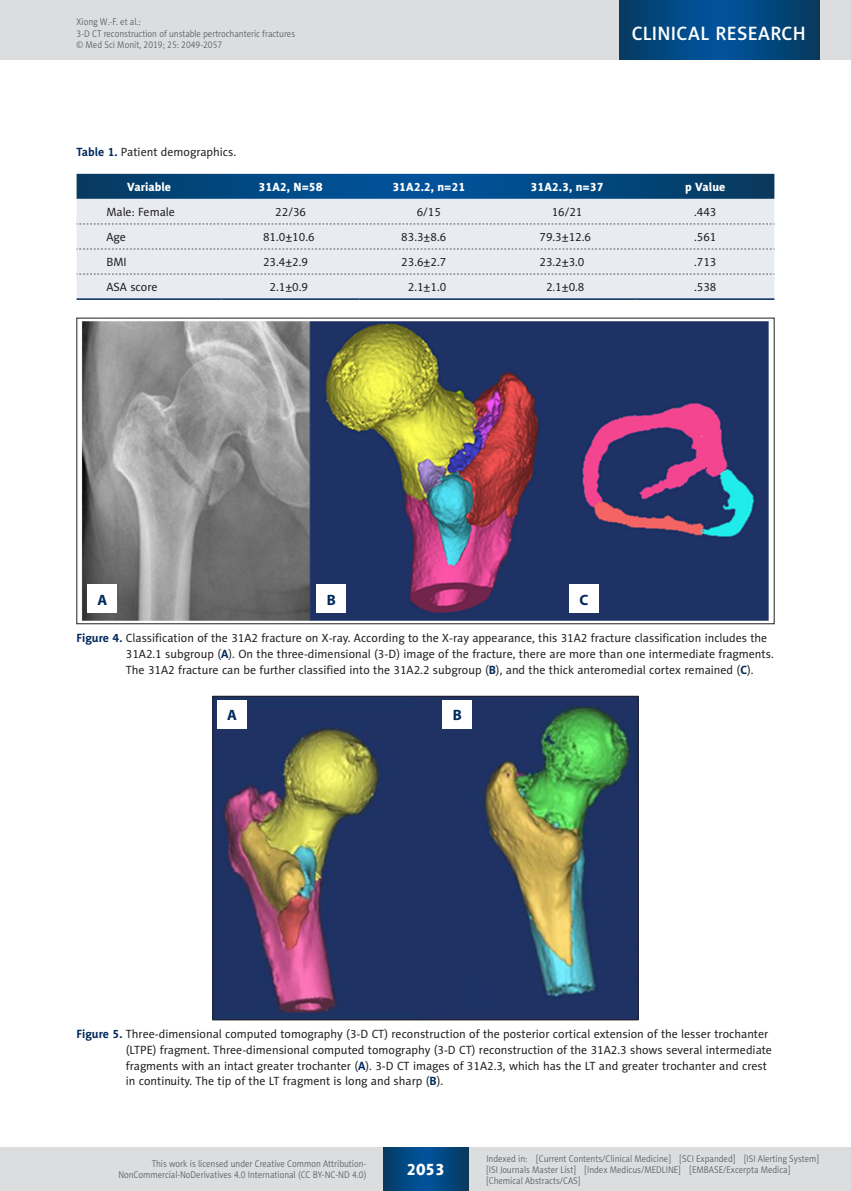
<style>
.page{position:relative;width:851px;height:1191px;background:#fff}
.page>*{position:absolute;margin:0;border:0;box-sizing:border-box;transform-origin:0 0}
.t1{font:19.5px "Naomi Sans EFN Medium";letter-spacing:.015em;color:#fff}
.t2{font:16.5px "Naomi Sans EFN Heavy";color:#fff}
.t3{font:700 15px "Myriad Pro";color:#00295c}
.MSM_Rycina_tytul{font:12px/15.8px "Naomi Sans EFN";color:#231f20}
.MSM_Tabela_zawartosc{font:12px "Naomi Sans EFN";color:#231f20}
.MSM_Tabela_Head{font:12px "Naomi Sans EFN Heavy";color:#fff}
.MSM_Tabela_tytul{font:12px "Naomi Sans EFN";color:#231f20}
.t4{font:9.75px/11.2px "Naomi Sans EFN Light";color:#57585a;scale:.9 1}
.s1{font-weight:700;color:#00295c}
</style>
<div class="page">
<img style="left:215px;top:698px;width:421px;height:320px">
<div style="left:213px;top:696px;width:425px;height:324px;border:1px solid #231f20"></div>
<div style="left:217px;top:700px;width:30px;height:28px;background:#fff"></div>
<div style="left:442px;top:700px;width:30px;height:28px;background:#fff"></div>
<svg style="left:77px;top:174px;width:697px;height:25px;background:#04487f"></svg>
<div style="left:77px;top:199px;width:697px;height:99px;background:#e8ebf2"></div>
<svg style="left:77px;top:224px;width:697px;height:1px"></svg>
<svg style="left:77px;top:249px;width:697px;height:1px"></svg>
<svg style="left:77px;top:274px;width:697px;height:1px"></svg>
<hr style="left:77px;top:298px;width:144px;height:2px;background:#00295c">
<hr style="left:221px;top:298px;width:139px;height:2px;background:#00295c">
<hr style="left:360px;top:298px;width:138px;height:2px;background:#00295c">
<hr style="left:498px;top:298px;width:138px;height:2px;background:#00295c">
<hr style="left:636px;top:298px;width:138px;height:2px;background:#00295c">
<img style="left:81px;top:321px;width:688px;height:300px">
<div style="left:88px;top:585px;width:29px;height:28px;background:#fff"></div>
<div style="left:316px;top:585px;width:30px;height:28px;background:#fff"></div>
<div style="left:569px;top:585px;width:29px;height:28px;background:#fff"></div>
<div style="left:0;top:1148px;width:850px;height:43px;background:#dcdddf"></div>
<svg style="left:383px;top:1147px;width:85px;height:43px;background:#02477e"></svg>
<div style="left:0;top:0;width:850px;height:60px;background:#dcdddf"></div>
<svg style="left:619px;top:0;width:200px;height:60px;background:#02477e"></svg>
<p class="t4" style="left:77px;top:16px;width:244px">Xiong W.-F. et al.:<br>3-D CT reconstruction of unstable pertrochanteric fractures © Med Sci Monit, 2019; 25: 2049-2057</p>
<h1 class="t1" style="left:631px;top:22px;width:175px">CLINICAL RESEARCH</h1>
<p class="MSM_Tabela_tytul" style="left:77px;top:145px;width:161px"><span class="s1">Table 1.</span> Patient demographics.</p>
<p class="MSM_Tabela_Head" style="left:127px;top:179px;width:45px">Variable</p>
<p class="MSM_Tabela_Head" style="left:258px;top:179px;width:66px">31A2, N=58</p>
<p class="MSM_Tabela_Head" style="left:392px;top:179px;width:75px">31A2.2, n=21</p>
<p class="MSM_Tabela_Head" style="left:530px;top:179px;width:75px">31A2.3, n=37</p>
<p class="MSM_Tabela_Head" style="left:685px;top:179px;width:42px">p Value</p>
<p class="MSM_Tabela_zawartosc" style="left:106px;top:205px;width:70px">Male: Female</p>
<p class="MSM_Tabela_zawartosc" style="left:275px;top:205px;width:32px">22/36</p>
<p class="MSM_Tabela_zawartosc" style="left:416px;top:205px;width:26px">6/15</p>
<p class="MSM_Tabela_zawartosc" style="left:551px;top:205px;width:32px">16/21</p>
<p class="MSM_Tabela_zawartosc" style="left:694px;top:205px;width:24px">.443</p>
<p class="MSM_Tabela_zawartosc" style="left:106px;top:230px;width:21px">Age</p>
<p class="MSM_Tabela_zawartosc" style="left:263px;top:230px;width:53px">81.0±10.6</p>
<p class="MSM_Tabela_zawartosc" style="left:401px;top:230px;width:46px">83.3±8.6</p>
<p class="MSM_Tabela_zawartosc" style="left:539px;top:230px;width:53px">79.3±12.6</p>
<p class="MSM_Tabela_zawartosc" style="left:694px;top:230px;width:24px">.561</p>
<p class="MSM_Tabela_zawartosc" style="left:106px;top:255px;width:22px">BMI</p>
<p class="MSM_Tabela_zawartosc" style="left:263px;top:255px;width:46px">23.4±2.9</p>
<p class="MSM_Tabela_zawartosc" style="left:401px;top:255px;width:46px">23.6±2.7</p>
<p class="MSM_Tabela_zawartosc" style="left:539px;top:255px;width:46px">23.2±3.0</p>
<p class="MSM_Tabela_zawartosc" style="left:694px;top:255px;width:24px">.713</p>
<p class="MSM_Tabela_zawartosc" style="left:106px;top:280px;width:53px">ASA score</p>
<p class="MSM_Tabela_zawartosc" style="left:269px;top:280px;width:40px">2.1±0.9</p>
<p class="MSM_Tabela_zawartosc" style="left:408px;top:280px;width:40px">2.1±1.0</p>
<p class="MSM_Tabela_zawartosc" style="left:546px;top:280px;width:40px">2.1±0.8</p>
<p class="MSM_Tabela_zawartosc" style="left:694px;top:280px;width:24px">.538</p>
<p class="t3" style="left:97px;top:589px;width:11px">A</p>
<p class="t3" style="left:326px;top:589px;width:11px">B</p>
<p class="t3" style="left:579px;top:589px;width:10px">C</p>
<p class="MSM_Rycina_tytul" style="left:126px;top:630px;width:649px;text-indent:-49px"><span class="s1">Figure 4.</span> Classification of the 31A2 fracture on X-ray. According to the X-ray appearance, this 31A2 fracture classification includes the<br>31A2.1 subgroup (<span class="s1">A</span>). On the three-dimensional (3-D) image of the fracture, there are more than one intermediate fragments.<br>The 31A2 fracture can be further classified into the 31A2.2 subgroup (<span class="s1">B</span>), and the thick anteromedial cortex remained (<span class="s1">C</span>).</p>
<p class="t3" style="left:227px;top:705px;width:11px">A</p>
<p class="t3" style="left:452px;top:705px;width:11px">B</p>
<p class="MSM_Rycina_tytul" style="left:126px;top:1026px;width:647px;text-indent:-49px"><span class="s1">Figure 5.</span> Three-dimensional computed tomography (3-D CT) reconstruction of the posterior cortical extension of the lesser trochanter (LTPE) fragment. Three-dimensional computed tomography (3-D CT) reconstruction of the 31A2.3 shows several intermediate fragments with an intact greater trochanter (<span class="s1">A</span>). 3-D CT images of 31A2.3, which has the LT and greater trochanter and crest in continuity. The tip of the LT fragment is long and sharp (<span class="s1">B</span>).</p>
<p class="t4" style="left:118px;top:1158px;width:277px;text-align:right">This work is licensed under Creative Common Attribution-<br>NonCommercial-NoDerivatives 4.0 International (CC BY-NC-ND 4.0)</p>
<h2 class="t2" style="left:406px;top:1159px;width:40px">2053</h2>
<p class="t4" style="left:486px;top:1152px;width:371px">Indexed in: [Current Contents/Clinical Medicine] [SCI Expanded] [ISI Alerting System] [ISI Journals Master List] [Index Medicus/MEDLINE] [EMBASE/Excerpta Medica] [Chemical Abstracts/CAS]</p>
</div>
